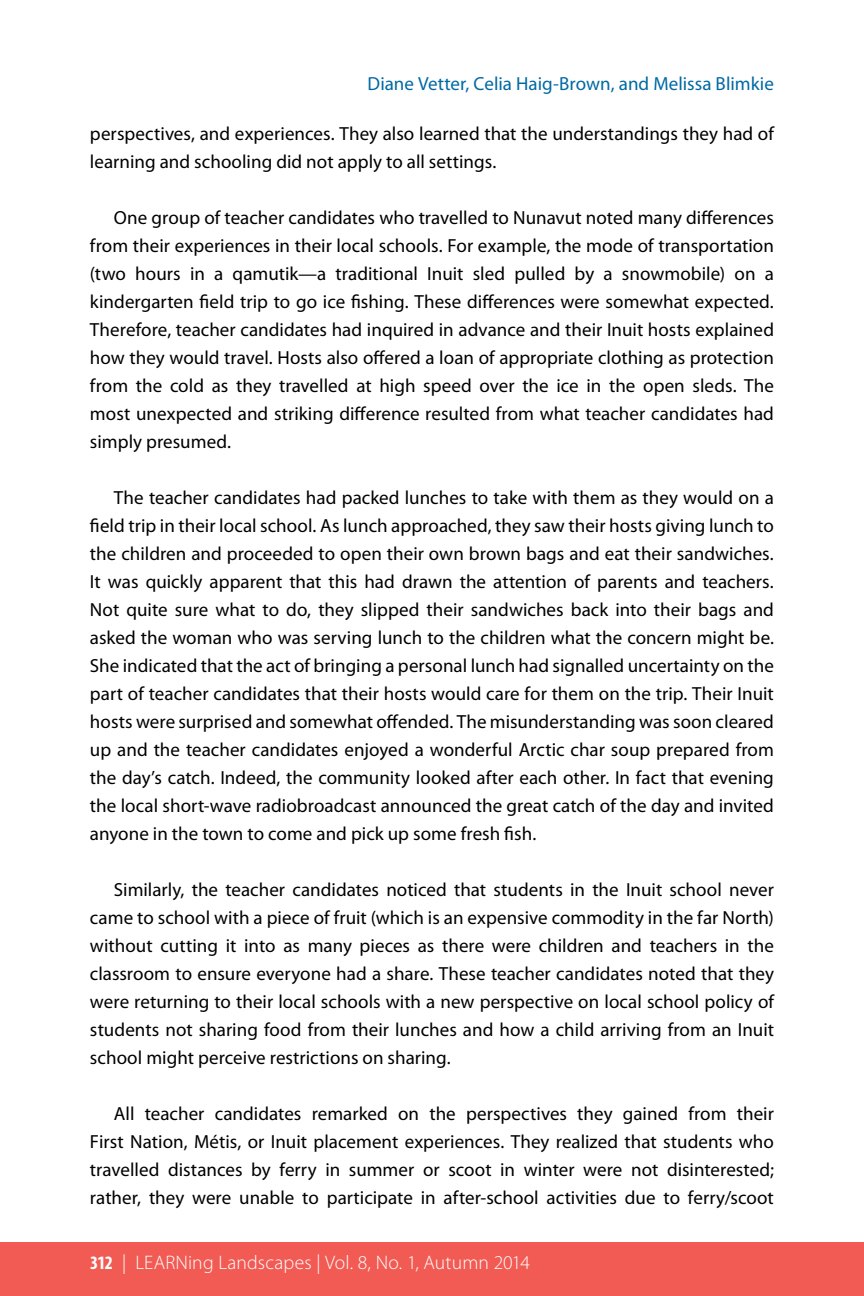
<style>
.page{position:relative;width:864px;height:1296px;background:#fff}
.page>*{position:absolute;margin:0;border:0;box-sizing:border-box;transform-origin:0 0}
.t1{font:300 19.6px "Myriad Pro";letter-spacing:.005em;color:#fff}
.t2{font:19px/28px "Myriad Pro";color:#000;text-align:justify}
.t3{font:19px "Myriad Pro";color:#0069a4}
.s1{font-weight:700;font-stretch:condensed;font-size:19px}
</style>
<div class="page">
<div style="left:0;top:1242px;width:864px;height:54px;background:#f15b54"></div>
<p class="t3" style="left:368px;top:73px;width:408px">Diane Vetter, Celia Haig-Brown, and Melissa Blimkie</p>
<p class="t2" style="left:90px;top:120px;width:686px">perspectives, and experiences. They also learned that the understandings they had of learning and schooling did not apply to all settings.</p>
<p class="t2" style="left:90px;top:204px;width:686px;text-indent:24px">One group of teacher candidates who travelled to Nunavut noted many differences from their experiences in their local schools. For example, the mode of transportation (two hours in a qamutik—a traditional Inuit sled pulled by a snowmobile) on a kindergarten field trip to go ice fishing. These differences were somewhat expected.<br>Therefore, teacher candidates had inquired in advance and their Inuit hosts explained how they would travel. Hosts also offered a loan of appropriate clothing as protection from the cold as they travelled at high speed over the ice in the open sleds. The most unexpected and striking difference resulted from what teacher candidates had simply presumed.</p>
<p class="t2" style="left:90px;top:484px;width:686px;text-indent:24px">The teacher candidates had packed lunches to take with them as they would on a field trip in their local school. As lunch approached, they saw their hosts giving lunch to the children and proceeded to open their own brown bags and eat their sandwiches.<br>It was quickly apparent that this had drawn the attention of parents and teachers.<br>Not quite sure what to do, they slipped their sandwiches back into their bags and asked the woman who was serving lunch to the children what the concern might be.<br>She indicated that the act of bringing a personal lunch had signalled uncertainty on the part of teacher candidates that their hosts would care for them on the trip. Their Inuit hosts were surprised and somewhat offended. The misunderstanding was soon cleared up and the teacher candidates enjoyed a wonderful Arctic char soup prepared from the day’s catch. Indeed, the community looked after each other. In fact that evening the local short-wave radiobroadcast announced the great catch of the day and invited anyone in the town to come and pick up some fresh fish.</p>
<p class="t2" style="left:90px;top:876px;width:686px;text-indent:24px">Similarly, the teacher candidates noticed that students in the Inuit school never came to school with a piece of fruit (which is an expensive commodity in the far North) without cutting it into as many pieces as there were children and teachers in the classroom to ensure everyone had a share. These teacher candidates noted that they were returning to their local schools with a new perspective on local school policy of students not sharing food from their lunches and how a child arriving from an Inuit school might perceive restrictions on sharing.</p>
<p class="t2" style="left:90px;top:1100px;width:686px;text-indent:24px">All teacher candidates remarked on the perspectives they gained from their First Nation, Métis, or Inuit placement experiences. They realized that students who travelled distances by ferry in summer or scoot in winter were not disinterested; rather, they were unable to participate in after-school activities due to ferry/scoot</p>
<p class="t1" style="left:90px;top:1252px;width:442px"><span class="s1">312</span> | LEARNing Landscapes | Vol. 8, No. 1, Autumn 2014</p>
</div>
